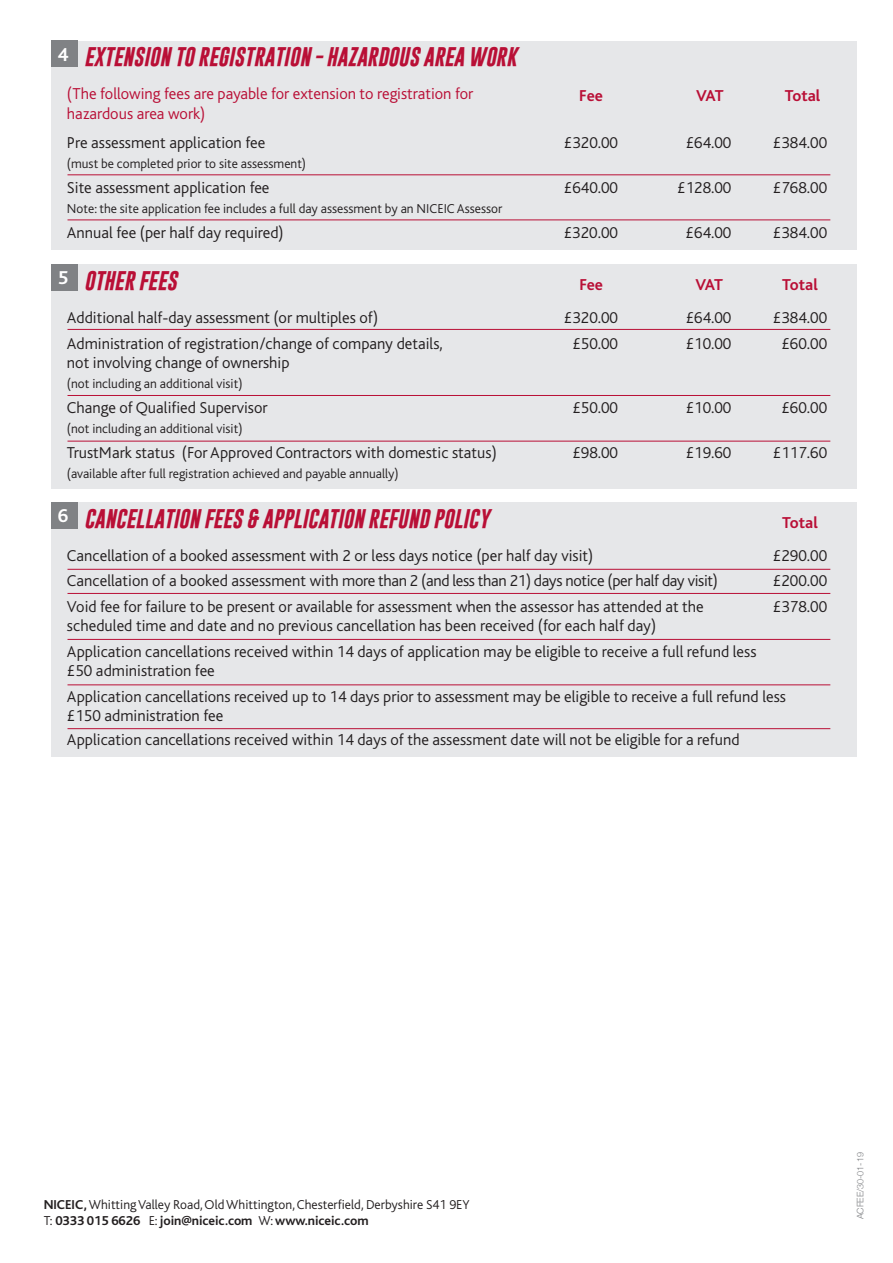
<style>
.page{position:relative;width:893px;height:1263px;background:#fff}
.page>*{position:absolute;margin:0;border:0;box-sizing:border-box;transform-origin:0 0}
.t1{font:italic 700 19.5px "Gobold";color:#b90f36}
.t2{font:700 19.5px "Bliss";color:#fff}
.t3{font:300 16.5px/25.5px "Bliss";color:#231f20}
.t4{font:300 16.5px "Bliss";letter-spacing:-.02em;color:#231f20}
.t5{font:300 16.5px "Bliss";color:#b90f36}
.t6{font:700 16.5px "Bliss";color:#b90f36}
.t7{font:300 13.5px/16.5px "Bliss";color:#231f20}
.t8{font:300 9px "Helvetica Neue";color:#808285}
.s1{font-weight:700}
</style>
<div class="page">
<div style="left:51px;top:265px;width:806px;height:224px;background:#e6e7e9"></div>
<hr style="left:68px;top:395px;width:762px;height:1px;background:#b90f36">
<hr style="left:68px;top:441px;width:762px;height:1px;background:#b90f36">
<hr style="left:68px;top:329px;width:762px;height:1px;background:#b90f36">
<div style="left:51px;top:265px;width:26px;height:26px;background:#808285"></div>
<div style="left:51px;top:502px;width:806px;height:255px;background:#e6e7e9"></div>
<hr style="left:68px;top:569px;width:762px;height:1px;background:#b90f36">
<hr style="left:68px;top:593px;width:762px;height:1px;background:#b90f36">
<hr style="left:68px;top:639px;width:762px;height:1px;background:#b90f36">
<hr style="left:68px;top:684px;width:762px;height:1px;background:#b90f36">
<hr style="left:68px;top:728px;width:762px;height:1px;background:#b90f36">
<div style="left:51px;top:502px;width:26px;height:27px;background:#808285"></div>
<div style="left:51px;top:41px;width:806px;height:208px;background:#e6e7e9"></div>
<hr style="left:68px;top:219px;width:762px;height:1px;background:#b90f36">
<hr style="left:68px;top:174px;width:762px;height:1px;background:#b90f36">
<div style="left:51px;top:41px;width:26px;height:26px;background:#808285"></div>
<p class="t2" style="left:58px;top:47px;width:12px">4</p>
<p class="t1" style="left:84px;top:48px;width:434px">EXTENSION TO REGISTRATION - HAZARDOUS AREA WORK</p>
<p class="t5" style="left:67px;top:88px;width:408px">(The following fees are payable for extension to registration for</p>
<p class="t6" style="left:579px;top:89px;width:25px">Fee</p>
<p class="t6" style="left:696px;top:89px;width:29px">VAT</p>
<p class="t6" style="left:785px;top:89px;width:37px">Total</p>
<p class="t5" style="left:67px;top:107px;width:140px">hazardous area work)</p>
<p class="t3" style="left:67px;top:131px;width:200px">Pre assessment application fee</p>
<p class="t3" style="left:564px;top:131px;width:56px">£320.00</p>
<p class="t3" style="left:686px;top:131px;width:47px">£64.00</p>
<p class="t3" style="left:773px;top:131px;width:56px">£384.00</p>
<p class="t7" style="left:67px;top:156px;width:241px">(must be completed prior to site assessment)</p>
<p class="t3" style="left:67px;top:176px;width:204px">Site assessment application fee</p>
<p class="t3" style="left:564px;top:176px;width:56px">£640.00</p>
<p class="t3" style="left:677px;top:176px;width:56px">£128.00</p>
<p class="t3" style="left:773px;top:176px;width:56px">£768.00</p>
<p class="t7" style="left:67px;top:201px;width:437px">Note: the site application fee includes a full day assessment by an NICEIC Assessor</p>
<p class="t3" style="left:67px;top:221px;width:218px">Annual fee (per half day required)</p>
<p class="t3" style="left:564px;top:221px;width:56px">£320.00</p>
<p class="t3" style="left:686px;top:221px;width:47px">£64.00</p>
<p class="t3" style="left:773px;top:221px;width:56px">£384.00</p>
<p class="t2" style="left:58px;top:270px;width:12px">5</p>
<p class="t1" style="left:84px;top:272px;width:94px">OTHER FEES</p>
<p class="t6" style="left:579px;top:278px;width:25px">Fee</p>
<p class="t6" style="left:695px;top:278px;width:29px">VAT</p>
<p class="t6" style="left:782px;top:278px;width:37px">Total</p>
<p class="t3" style="left:67px;top:306px;width:313px">Additional half-day assessment (or multiples of)</p>
<p class="t3" style="left:564px;top:306px;width:56px">£320.00</p>
<p class="t3" style="left:686px;top:306px;width:47px">£64.00</p>
<p class="t3" style="left:773px;top:306px;width:56px">£384.00</p>
<p class="t3" style="left:67px;top:332px;width:377px">Administration of registration/change of company details,</p>
<p class="t3" style="left:572px;top:332px;width:47px">£50.00</p>
<p class="t3" style="left:686px;top:332px;width:47px">£10.00</p>
<p class="t3" style="left:781px;top:332px;width:47px">£60.00</p>
<p class="t3" style="left:67px;top:351px;width:224px">not involving change of ownership</p>
<p class="t7" style="left:67px;top:376px;width:177px">(not including an additional visit)</p>
<p class="t3" style="left:67px;top:396px;width:202px">Change of Qualified Supervisor</p>
<p class="t3" style="left:572px;top:396px;width:47px">£50.00</p>
<p class="t3" style="left:686px;top:396px;width:47px">£10.00</p>
<p class="t3" style="left:781px;top:396px;width:47px">£60.00</p>
<p class="t7" style="left:67px;top:421px;width:177px">(not including an additional visit)</p>
<p class="t3" style="left:67px;top:441px;width:431px">TrustMark status (For Approved Contractors with domestic status)</p>
<p class="t3" style="left:572px;top:441px;width:47px">£98.00</p>
<p class="t3" style="left:686px;top:441px;width:47px">£19.60</p>
<p class="t3" style="left:773px;top:441px;width:56px">£117.60</p>
<p class="t7" style="left:67px;top:466px;width:333px">(available after full registration achieved and payable annually)</p>
<p class="t2" style="left:58px;top:508px;width:12px">6</p>
<p class="t1" style="left:84px;top:510px;width:407px">CANCELLATION FEES &amp; APPLICATION REFUND POLICY</p>
<p class="t6" style="left:782px;top:516px;width:37px">Total</p>
<p class="t3" style="left:67px;top:544px;width:528px">Cancellation of a booked assessment with 2 or less days notice (per half day visit)</p>
<p class="t3" style="left:773px;top:544px;width:56px">£290.00</p>
<p class="t4" style="left:67px;top:575px;width:652px">Cancellation of a booked assessment with more than 2 (and less than 21) days notice (per half day visit)</p>
<p class="t3" style="left:773px;top:570px;width:56px">£200.00</p>
<p class="t3" style="left:67px;top:595px;width:638px">Void fee for failure to be present or available for assessment when the assessor has attended at the</p>
<p class="t3" style="left:773px;top:595px;width:56px">£378.00</p>
<p class="t3" style="left:67px;top:615px;width:691px">scheduled time and date and no previous cancellation has been received (for each half day)<br>Application cancellations received within 14 days of application may be eligible to receive a full refund less</p>
<p class="t3" style="left:67px;top:660px;width:720px">£50 administration fee<br>Application cancellations received up to 14 days prior to assessment may be eligible to receive a full refund less</p>
<p class="t3" style="left:67px;top:705px;width:674px;line-height:24px">£150 administration fee<br>Application cancellations received within 14 days of the assessment date will not be eligible for a refund</p>
<p class="t7" style="left:44px;top:1197px;width:428px"><span class="s1">NICEIC,</span>Whitting Valley Road, Old Whittington, Chesterfield, Derbyshire S41 9EY<br>T: <span class="s1">0333 015 6626</span> E: <span class="s1">join@niceic.com</span> W: <span class="s1">www.niceic.com</span></p>
<p class="t8" style="left:855px;top:1219px;width:69px;rotate:-90deg">ACFEE/30-01-19</p>
</div>
